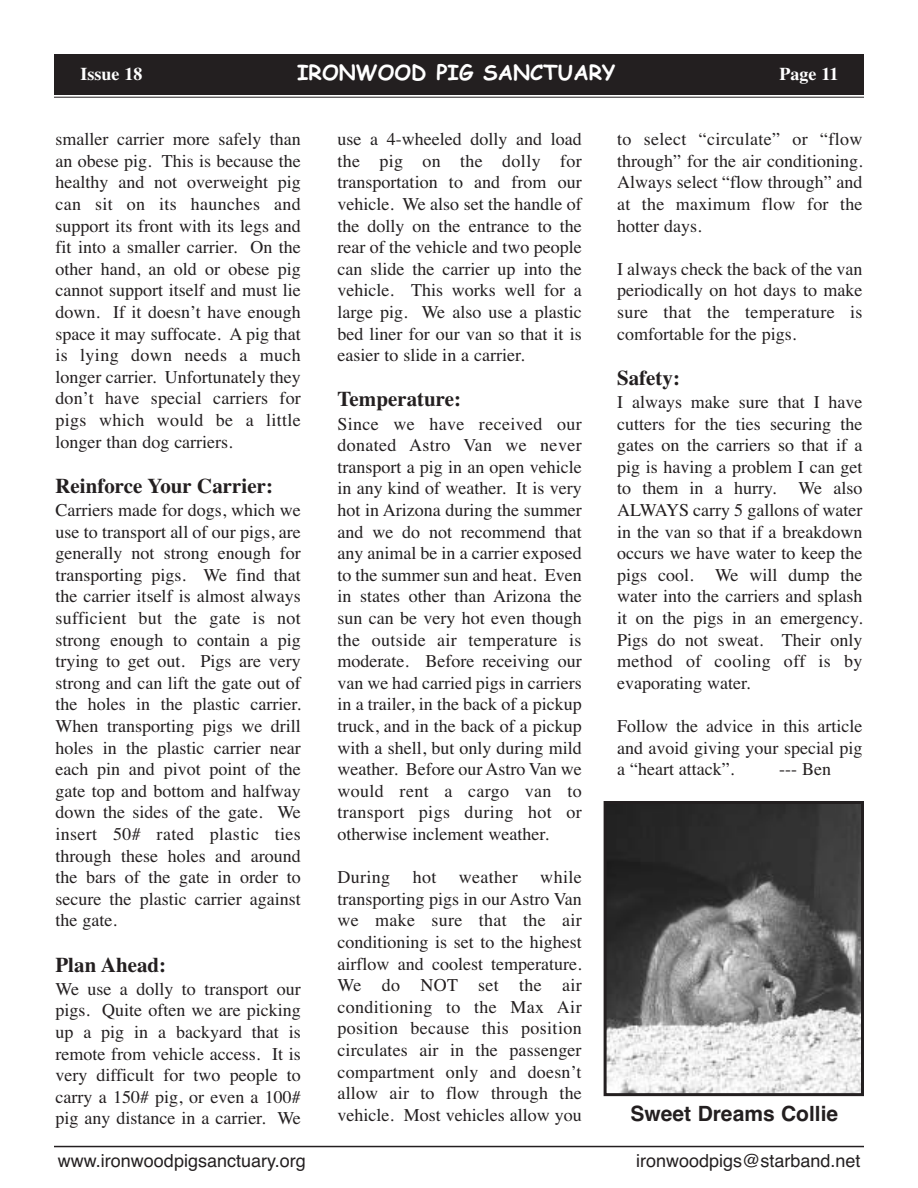
<style>
.page{position:relative;width:918px;height:1188px;background:#fff}
.page>*{position:absolute;margin:0;border:0;box-sizing:border-box;transform-origin:0 0}
.t1{font:700 21px "Times";color:#231f20}
.t2{font:700 21px "Comic Sans MS";color:#fff}
.t3{font:700 21px "Helvetica";color:#231f20}
.t4{font:18px/21.6px "Times";color:#231f20;text-align:justify}
.t5{font:18px "Helvetica";color:#231f20}
.t6{font:700 18px "Times";color:#fff}
</style>
<div class="page">
<div style="left:54px;top:54px;width:810px;height:40px;background:#231f20"></div>
<hr style="left:54px;top:97px;width:810px;height:1px;background:#231f20">
<hr style="left:54px;top:1146px;width:810px;height:1px;background:#231f20">
<img style="left:608px;top:805px;width:252px;height:287px">
<div style="left:604px;top:801px;width:260px;height:295px;border:3px solid #231f20"></div>
<p class="t6" style="left:80px;top:63px;width:63px">Issue 18</p>
<p class="t2" style="left:297px;top:60px;width:320px">IRONWOOD PIG SANCTUARY</p>
<p class="t6" style="left:780px;top:63px;width:60px">Page 11</p>
<p class="t4" style="left:56px;top:128px;width:247px">smaller carrier more safely than an obese pig. This is because the healthy and not overweight pig can sit on its haunches and support its front with its legs and fit into a smaller carrier. On the other hand, an old or obese pig cannot support itself and must lie down. If it doesn’t have enough space it may suffocate. A pig that is lying down needs a much longer carrier. Unfortunately they don’t have special carriers for pigs which would be a little longer than dog carriers.</p>
<p class="t1" style="left:56px;top:473px;width:219px">Reinforce Your Carrier:</p>
<p class="t4" style="left:56px;top:499px;width:247px">Carriers made for dogs, which we use to transport all of our pigs, are generally not strong enough for transporting pigs. We find that the carrier itself is almost always sufficient but the gate is not strong enough to contain a pig trying to get out. Pigs are very strong and can lift the gate out of the holes in the plastic carrier.<br>When transporting pigs we drill holes in the plastic carrier near each pin and pivot point of the gate top and bottom and halfway down the sides of the gate. We insert 50# rated plastic ties through these holes and around the bars of the gate in order to secure the plastic carrier against the gate.</p>
<p class="t1" style="left:56px;top:952px;width:112px">Plan Ahead:</p>
<p class="t4" style="left:56px;top:978px;width:247px">We use a dolly to transport our pigs. Quite often we are picking up a pig in a backyard that is remote from vehicle access. It is very difficult for two people to carry a 150# pig, or even a 100# pig any distance in a carrier. We</p>
<p class="t4" style="left:338px;top:128px;width:246px">use a 4-wheeled dolly and load the pig on the dolly for transportation to and from our vehicle. We also set the handle of the dolly on the entrance to the rear of the vehicle and two people can slide the carrier up into the vehicle. This works well for a large pig. We also use a plastic bed liner for our van so that it is easier to slide in a carrier.</p>
<p class="t1" style="left:338px;top:387px;width:125px">Temperature:</p>
<p class="t4" style="left:338px;top:413px;width:246px">Since we have received our donated Astro Van we never transport a pig in an open vehicle in any kind of weather. It is very hot in Arizona during the summer and we do not recommend that any animal be in a carrier exposed to the summer sun and heat. Even in states other than Arizona the sun can be very hot even though the outside air temperature is moderate. Before receiving our van we had carried pigs in carriers in a trailer, in the back of a pickup truck, and in the back of a pickup with a shell, but only during mild weather. Before our Astro Van we would rent a cargo van to transport pigs during hot or otherwise inclement weather.</p>
<p class="t4" style="left:338px;top:866px;width:246px">During hot weather while transporting pigs in our Astro Van we make sure that the air conditioning is set to the highest airflow and coolest temperature.<br>We do NOT set the air conditioning to the Max Air position because this position circulates air in the passenger compartment only and doesn’t allow air to flow through the vehicle. Most vehicles allow you</p>
<p class="t4" style="left:617px;top:128px;width:247px">to select “circulate” or “flow through” for the air conditioning.<br>Always select “flow through” and at the maximum flow for the hotter days.</p>
<p class="t4" style="left:617px;top:258px;width:247px">I always check the back of the van periodically on hot days to make sure that the temperature is comfortable for the pigs.</p>
<p class="t1" style="left:617px;top:365px;width:64px">Safety:</p>
<p class="t4" style="left:617px;top:391px;width:247px">I always make sure that I have cutters for the ties securing the gates on the carriers so that if a pig is having a problem I can get to them in a hurry. We also ALWAYS carry 5 gallons of water in the van so that if a breakdown occurs we have water to keep the pigs cool. We will dump the water into the carriers and splash it on the pigs in an emergency.<br>Pigs do not sweat. Their only method of cooling off is by evaporating water.</p>
<p class="t4" style="left:617px;top:715px;width:247px">Follow the advice in this article and avoid giving your special pig a “heart attack”.</p>
<p class="t4" style="left:779px;top:758px;width:53px">--- Ben</p>
<p class="t3" style="left:631px;top:1102px;width:209px">Sweet Dreams Collie</p>
<p class="t5" style="left:58px;top:1150px;width:249px">www.ironwoodpigsanctuary.org</p>
<p class="t5" style="left:636px;top:1150px;width:226px">ironwoodpigs@starband.net</p>
</div>
